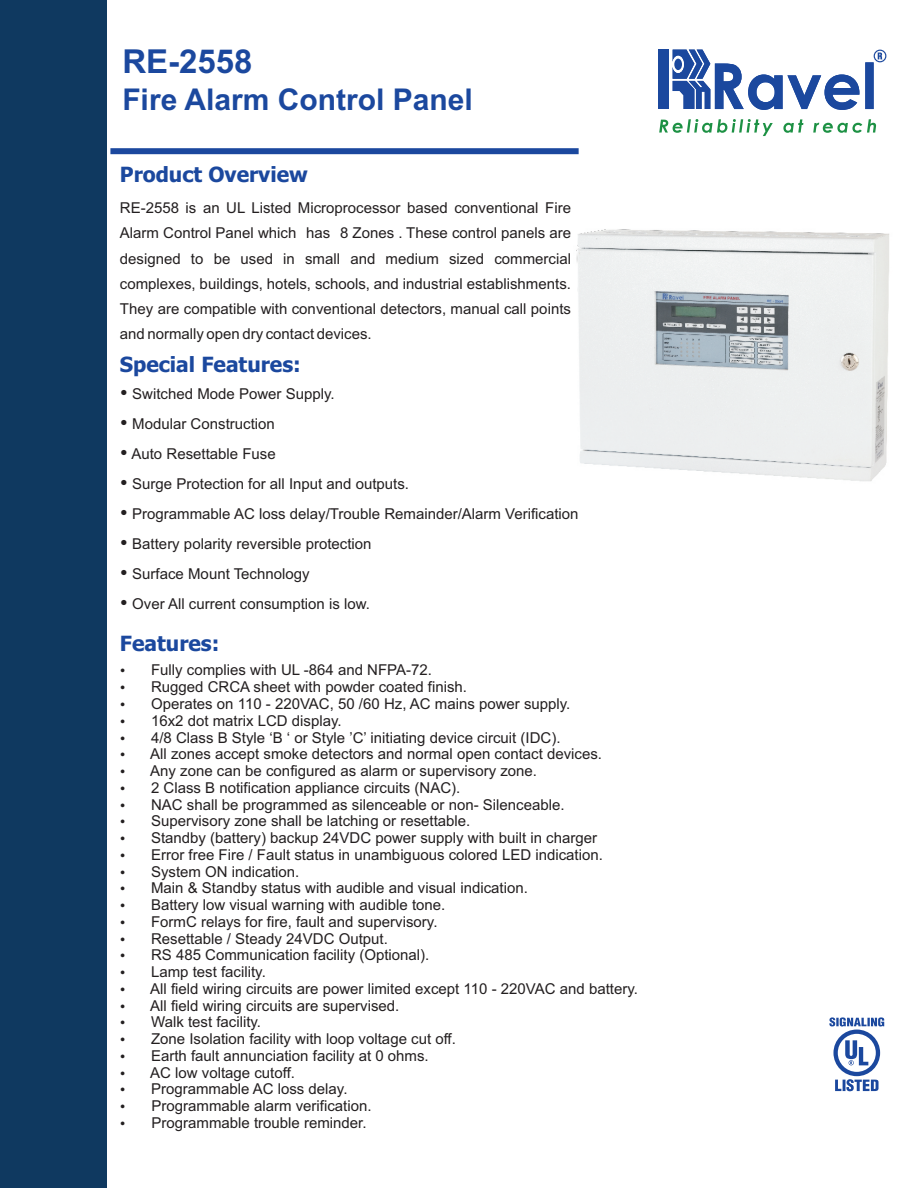
<style>
.page{position:relative;width:918px;height:1188px;background:#fff}
.page>*{position:absolute;margin:0;border:0;box-sizing:border-box;transform-origin:0 0}
.t1{font:700 33px "Arial";color:#1b489e}
.t2{font:700 30px "Arial";color:#1b489e}
.t3{font:700 21px "Tahoma";color:#1b489e}
.t4{font:15px/16.8px "Arial";color:#231f20}
</style>
<div class="page">
<div style="left:0;top:0;width:106px;height:1188px;background:#0f3960"></div>
<div style="left:659px;top:50px;width:10px;height:59px;background:#1b489e"></div>
<svg style="left:659px;top:119px;width:217px;height:17px"></svg>
<svg style="left:874px;top:50px;width:12px;height:12px"></svg>
<svg style="left:875px;top:51px;width:10px;height:10px"></svg>
<svg style="left:673px;top:50px;width:209px;height:60px"></svg>
<div style="left:110px;top:148px;width:469px;height:6px;background:#1b489e"></div>
<svg style="left:833px;top:1030px;width:47px;height:46px"></svg>
<div style="left:838px;top:1034px;width:38px;height:38px;background:#fff;border-radius:50%"></div>
<svg style="left:845px;top:1040px;width:23px;height:25px"></svg>
<svg style="left:835px;top:1079px;width:44px;height:12px"></svg>
<svg style="left:829px;top:1017px;width:55px;height:10px"></svg>
<img style="left:576px;top:229px;width:313px;height:253px">
<h1 class="t1" style="left:122px;top:49px;width:132px">RE-2558</h1>
<h2 class="t2" style="left:122px;top:88px;width:352px">Fire Alarm Control Panel</h2>
<h3 class="t3" style="left:120px;top:166px;width:190px">Product Overview</h3>
<p class="t4" style="left:120px;top:197px;width:453px;line-height:25.2px;text-align:justify">RE-2558 is an UL Listed Microprocessor based conventional Fire Alarm Control Panel which has 8 Zones . These control panels are designed to be used in small and medium sized commercial complexes, buildings, hotels, schools, and industrial establishments.<br>They are compatible with conventional detectors, manual call points and normally open dry contact devices.</p>
<h3 class="t3" style="left:120px;top:355px;width:182px">Special Features:</h3>
<p class="t4" style="left:131px;top:380px;width:449px;line-height:30px">Switched Mode Power Supply.<br>Modular Construction<br>Auto Resettable Fuse<br>Surge Protection for all Input and outputs.<br>Programmable AC loss delay/Trouble Remainder/Alarm Verification Battery polarity reversible protection<br>Surface Mount Technology<br>Over All current consumption is low.</p>
<h3 class="t3" style="left:120px;top:635px;width:101px">Features:</h3>
<p class="t4" style="left:150px;top:663px;width:489px">Fully complies with UL -864 and NFPA-72.<br>Rugged CRCA sheet with powder coated finish.<br>Operates on 110 - 220VAC, 50 /60 Hz, AC mains power supply.<br>16x2 dot matrix LCD display.<br>4/8 Class B Style ‘B ‘ or Style ’C’ initiating device circuit (IDC).<br>All zones accept smoke detectors and normal open contact devices.<br>Any zone can be configured as alarm or supervisory zone.<br>2 Class B notification appliance circuits (NAC).<br>NAC shall be programmed as silenceable or non- Silenceable.<br>Supervisory zone shall be latching or resettable.<br>Standby (battery) backup 24VDC power supply with built in charger<br>Error free Fire / Fault status in unambiguous colored LED indication.<br>System ON indication.<br>Main &amp; Standby status with audible and visual indication.<br>Battery low visual warning with audible tone.<br>FormC relays for fire, fault and supervisory.<br>Resettable / Steady 24VDC Output.<br>RS 485 Communication facility (Optional).<br>Lamp test facility.<br>All field wiring circuits are power limited except 110 - 220VAC and battery.<br>All field wiring circuits are supervised.<br>Walk test facility.<br>Zone Isolation facility with loop voltage cut off.<br>Earth fault annunciation facility at 0 ohms.<br>AC low voltage cutoff.<br>Programmable AC loss delay.<br>Programmable alarm verification.<br>Programmable trouble reminder.</p>
</div>
